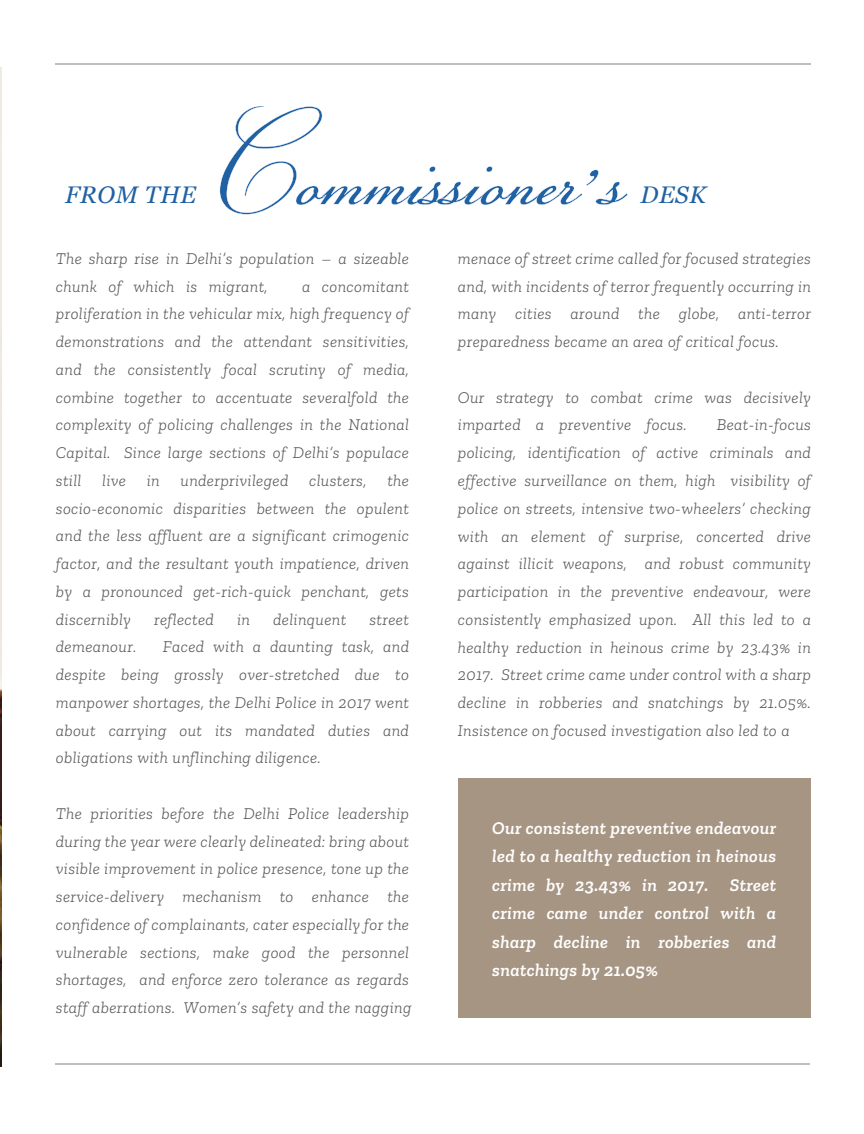
<style>
.page{position:relative;width:864px;height:1134px;background:#fff}
.page>*{position:absolute;margin:0;border:0;box-sizing:border-box;transform-origin:0 0}
.t1{font:italic 24px "Georgia";letter-spacing:.025em;color:#2061a4}
.t2{font:italic 600 18px/28.5px "Zilla Slab";letter-spacing:.02em;color:#fff;text-align:justify}
.t3{font:italic 300 16.5px/27.8px "Zilla Slab";letter-spacing:.02em;color:#58595b;text-align:justify}
</style>
<div class="page">
<img style="left:0;top:67px;width:2px;height:1000px">
<svg style="left:220px;top:106px;width:408px;height:109px"></svg>
<div style="left:458px;top:779px;width:353px;height:239px;background:#a79583"></div>
<hr style="left:56px;top:64px;width:756px;height:1px;background:#bcbec0">
<hr style="left:56px;top:1063px;width:754px;height:1px;background:#bcbec0">
<h1 class="t1" style="left:65px;top:177px;width:132px">FROM THE</h1>
<h1 class="t1" style="left:641px;top:177px;width:67px">DESK</h1>
<p class="t3" style="left:56px;top:245px;width:355px">The sharp rise in Delhi’s population – a sizeable chunk of which is migrant,</p>
<p class="t3" style="left:56px;top:272px;width:355px;text-indent:246px">a concomitant proliferation in the vehicular mix, high frequency of demonstrations and the attendant sensitivities, and the consistently focal scrutiny of media, combine together to accentuate severalfold the complexity of policing challenges in the National Capital. Since large sections of Delhi’s populace still</p>
<p class="t3" style="left:56px;top:467px;width:355px;text-indent:331px">the socio-economic disparities between the opulent and the less affluent are a significant crimogenic factor, and the resultant youth impatience, driven by a pronounced get-rich-quick penchant, gets discernibly</p>
<p class="t3" style="left:102px;top:467px;width:25px">live</p>
<p class="t3" style="left:147px;top:467px;width:15px">in</p>
<p class="t3" style="left:181px;top:467px;width:109px">underprivileged</p>
<p class="t3" style="left:309px;top:467px;width:59px">clusters,</p>
<p class="t3" style="left:154px;top:605px;width:61px">reflected</p>
<p class="t3" style="left:237px;top:605px;width:15px">in</p>
<p class="t3" style="left:273px;top:605px;width:75px">delinquent</p>
<p class="t3" style="left:369px;top:605px;width:41px">street</p>
<p class="t3" style="left:56px;top:633px;width:355px;text-indent:107px">Faced with a daunting task, and despite being grossly over-stretched due to manpower shortages, the Delhi Police in 2017 went about carrying out its mandated duties and obligations with unflinching diligence.</p>
<p class="t3" style="left:56px;top:633px;width:82px">demeanour.</p>
<p class="t3" style="left:56px;top:800px;width:357px;text-align:left">The priorities before the Delhi Police leadership during the year were clearly delineated: bring about visible improvement in police presence, tone up the service-delivery mechanism to enhance the confidence of complainants, cater especially for the vulnerable sections, make good the personnel shortages, and enforce zero tolerance as regards staff aberrations. Women’s safety and the nagging</p>
<p class="t3" style="left:458px;top:245px;width:355px">menace of street crime called for focused strategies and, with incidents of terror frequently occurring in many cities around the globe, anti-terror preparedness became an area of critical focus.</p>
<p class="t3" style="left:458px;top:383px;width:355px">Our strategy to combat crime was decisively imparted a preventive focus.</p>
<p class="t3" style="left:458px;top:411px;width:355px;text-indent:259px">Beat-in-focus policing, identification of active criminals and effective surveillance on them, high visibility of police on streets, intensive two-wheelers’ checking with an element of surprise, concerted drive against illicit weapons, and robust community participation in the preventive endeavour, were consistently emphasized upon. All this led to a healthy reduction in heinous crime by 23.43% in 2017. Street crime came under control with a sharp decline in robberies and snatchings by 21.05%.<br>Insistence on focused investigation also led to a</p>
<p class="t2" style="left:492px;top:814px;width:285px">Our consistent preventive endeavour led to a healthy reduction in heinous crime by 23.43% in 2017. Street crime came under control with a sharp decline in robberies and snatchings by 21.05%</p>
</div>
